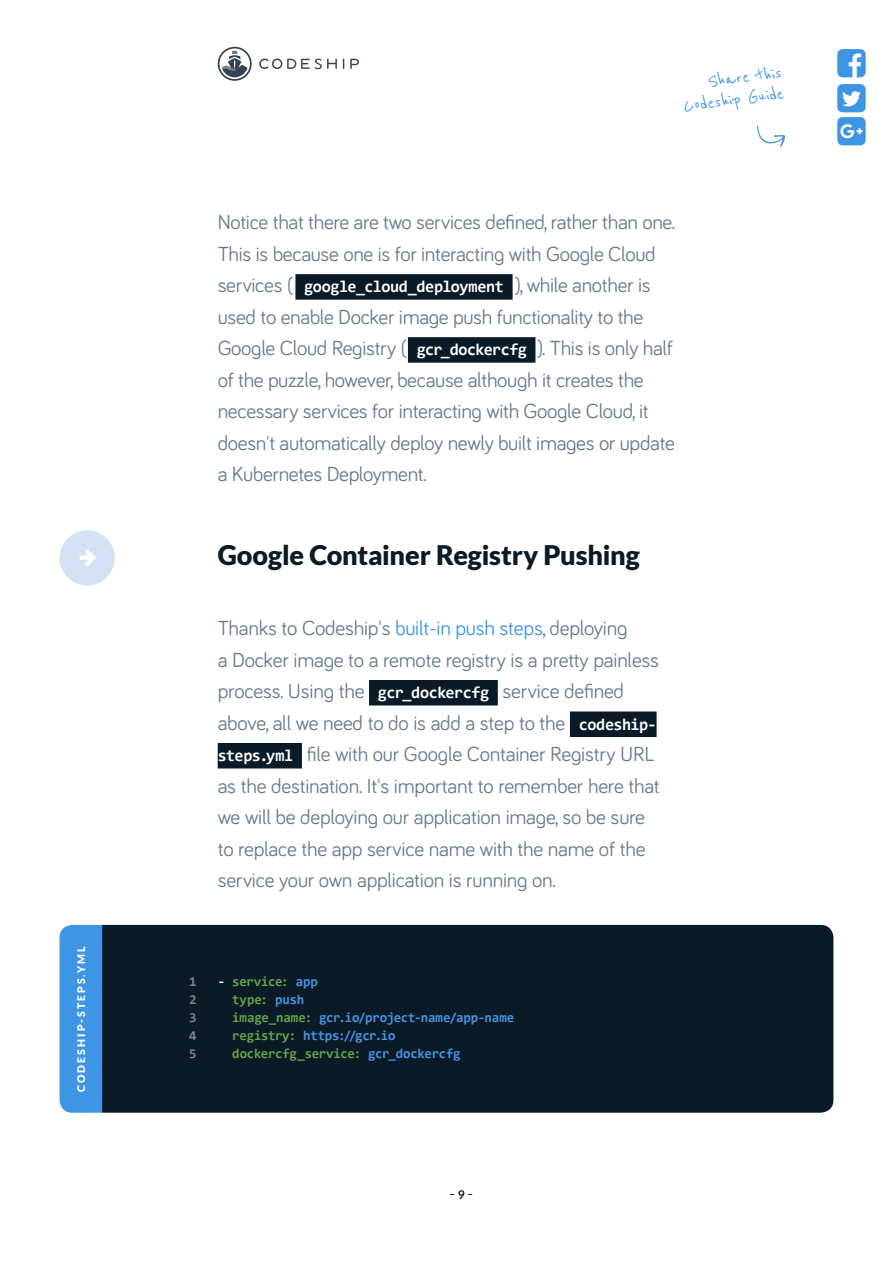
<style>
.page{position:relative;width:893px;height:1263px;background:#fff}
.page>*{position:absolute;margin:0;border:0;box-sizing:border-box;transform-origin:0 0}
._03_Headline_SUB{font:900 27px "Lato";letter-spacing:-.005em;color:#0a1b27}
.COPY_CopyText{font:21px/31.5px "Bariol";letter-spacing:-.015em;color:#687c8f}
.t1{font:21px/21px "Reenie Beanie";color:#3e95e3;text-align:right}
.t2{font:15px "Lato";color:#0a1b27}
.t3{font:700 13.5px "Consolas";letter-spacing:-.015em;color:#4994e5}
.t4{font:700 13.5px "Consolas";letter-spacing:-.02em;color:#65a548}
.t5{font:700 13.5px "Consolas";color:#7e8694}
.BOX_vertical_Title{font:900 10.5px "Lato";letter-spacing:.2em;color:#fff}
.s1{font-family:"Consolas";font-weight:700;font-size:16.5px;color:#fff}
.s2{color:#3e95e3}
.s3{color:#f4f6fc}
.s4{color:#4994e5}
.s5{color:#65a548}
.s6{font-weight:700;font-size:12px}
</style>
<div class="page">
<div style="left:295px;top:274px;width:218px;height:26px;background:#0a1b27"></div>
<div style="left:408px;top:337px;width:127px;height:26px;background:#0a1b27"></div>
<div style="left:369px;top:680px;width:129px;height:25px;background:#0a1b27"></div>
<div style="left:570px;top:711px;width:87px;height:26px;background:#0a1b27"></div>
<div style="left:218px;top:743px;width:84px;height:25px;background:#0a1b27"></div>
<svg style="left:60px;top:530px;width:55px;height:55px"></svg>
<div style="left:102px;top:925px;width:731px;height:188px;background:#0a1b27"></div>
<div style="left:60px;top:925px;width:42px;height:188px;background:#3e95e3"></div>
<svg style="left:757px;top:126px;width:28px;height:21px"></svg>
<svg style="left:350px;top:59px;width:9px;height:10px"></svg>
<svg style="left:218px;top:47px;width:34px;height:34px"></svg>
<svg style="left:259px;top:59px;width:78px;height:10px"></svg>
<p class="BOX_vertical_Title" style="left:75px;top:1092px;width:147px;rotate:-90deg">CODESHIP-STEPS.YML</p>
<p class="t1" style="left:680px;top:75px;width:103px;rotate:-7deg">Share this<br>Codeship Guide</p>
<p class="COPY_CopyText" style="left:218px;top:205px;width:459px">Notice that there are two services defined, rather than one.<br>This is because one is for interacting with Google Cloud services ( <span class="s1">google_cloud_deployment</span> ), while another is used to enable Docker image push functionality to the Google Cloud Registry ( <span class="s1">gcr_dockercfg</span> ). This is only half of the puzzle, however, because although it creates the necessary services for interacting with Google Cloud, it doesn't automatically deploy newly built images or update a Kubernetes Deployment.</p>
<p class="_03_Headline_SUB" style="left:218px;top:539px;width:424px">Google Container Registry Pushing</p>
<p class="COPY_CopyText" style="left:218px;top:611px;width:444px">Thanks to Codeship's <span class="s2">built-in push steps</span>, deploying<br>a Docker image to a remote registry is a pretty painless process. Using the <span class="s1">gcr_dockercfg</span> service defined above, all we need to do is add a step to the <span class="s1">codeship&shy;steps.yml</span> file with our Google Container Registry URL as the destination. It's important to remember here that we will be deploying our application image, so be sure to replace the app service name with the name of the service your own application is running on.</p>
<p class="t5" style="left:189px;top:973px;width:9px">1</p>
<p class="t4" style="left:218px;top:973px;width:102px"><span class="s3">-</span> service: <span class="s4">app</span></p>
<p class="t5" style="left:189px;top:991px;width:9px">2</p>
<p class="t4" style="left:232px;top:991px;width:73px">type: <span class="s4">push</span></p>
<p class="t5" style="left:189px;top:1009px;width:9px">3</p>
<p class="t3" style="left:232px;top:1009px;width:283px"><span class="s5">image_name:</span> gcr.io/project-name/app-name</p>
<p class="t5" style="left:189px;top:1027px;width:9px">4</p>
<p class="t3" style="left:232px;top:1027px;width:165px"><span class="s5">registry:</span> https://gcr.io</p>
<p class="t5" style="left:189px;top:1045px;width:9px">5</p>
<p class="t4" style="left:232px;top:1045px;width:230px">dockercfg_service: <span class="s4">gcr_dockercfg</span></p>
<p class="t2" style="left:450px;top:1185px;width:25px">- <span class="s6">9</span> -</p>
</div>
